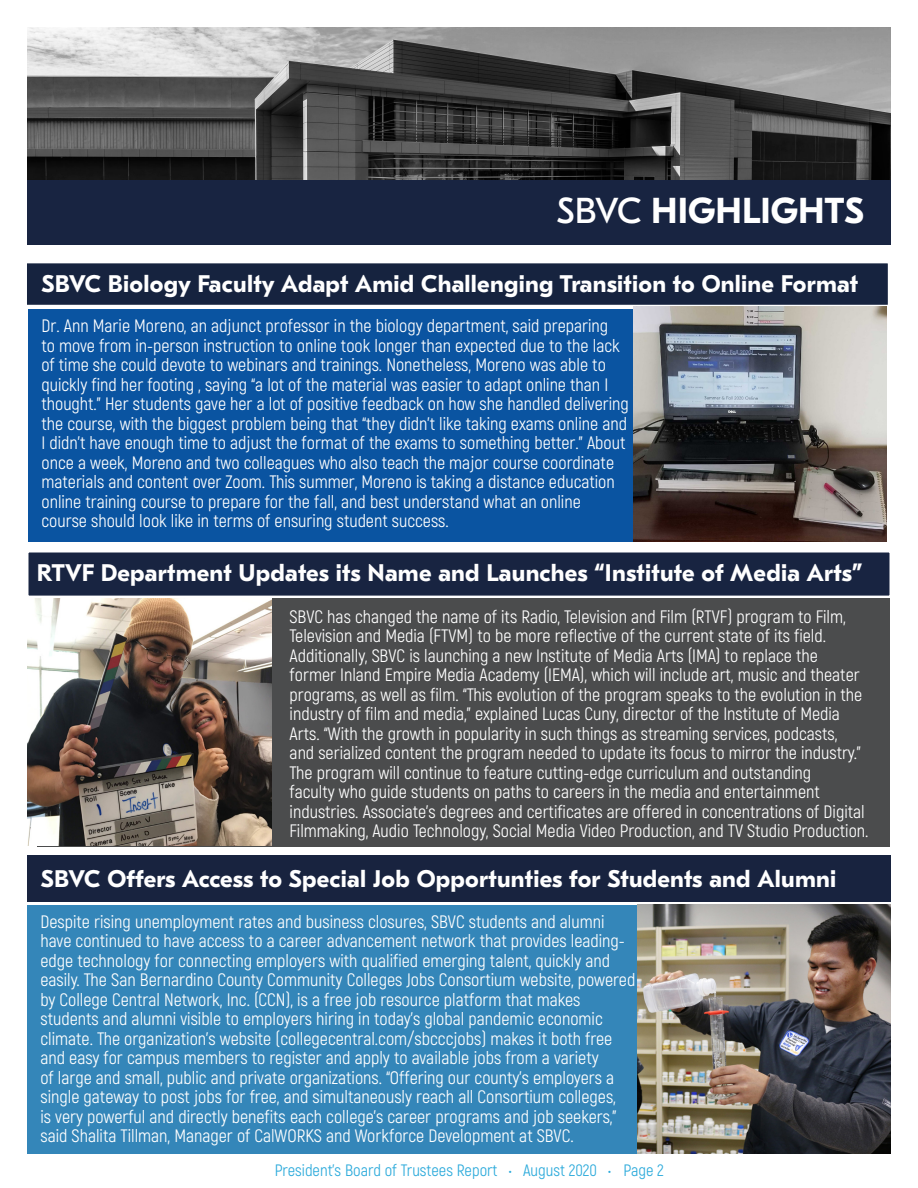
<style>
.page{position:relative;width:918px;height:1188px;background:#fff}
.page>*{position:absolute;margin:0;border:0;box-sizing:border-box;transform-origin:0 0}
.t1{font:700 36px "GT Eesti Pro Text";color:#fff}
.PBR_Paragraph{font:700 24px "GT Eesti Pro Text";letter-spacing:.01em;color:#fff}
.PBR_Paragraph-2{font:18px/19.5px "Akrobat";color:#fff}
.t2{font:16.5px "Akrobat";color:#2caadb}
.s1{font-weight:400}
</style>
<div class="page">
<div style="left:27px;top:905px;width:864px;height:248px;background:#3486b9"></div>
<div style="left:28px;top:309px;width:619px;height:233px;background:#0a54a1"></div>
<div style="left:25px;top:262px;width:864px;height:44px;background:#16233f;border:2px solid #fff"></div>
<div style="left:37px;top:599px;width:852px;height:248px;background:#4b4c4d"></div>
<div style="left:27px;top:551px;width:864px;height:46px;background:#182441;border:2px solid #fff"></div>
<img style="left:27px;top:27px;width:864px;height:153px">
<div style="left:27px;top:180px;width:864px;height:64px;background:#182441"></div>
<div style="left:27px;top:856px;width:864px;height:46px;background:#18233f"></div>
<img style="left:637px;top:905px;width:254px;height:248px">
<img style="left:28px;top:599px;width:243px;height:247px">
<img style="left:633px;top:306px;width:253px;height:236px">
<p class="t1" style="left:557px;top:191px;width:309px"><span class="s1">SBVC</span> HIGHLIGHTS</p>
<p class="PBR_Paragraph" style="left:41px;top:270px;width:818px">SBVC Biology Faculty Adapt Amid Challenging Transition to Online Format</p>
<p class="PBR_Paragraph-2" style="left:41px;top:316px;width:589px">Dr. Ann Marie Moreno, an adjunct professor in the biology department, said preparing<br>to move from in-person instruction to online took longer than expected due to the lack of time she could devote to webinars and trainings. Nonetheless, Moreno was able to quickly find her footing , saying “a lot of the material was easier to adapt online than I thought.” Her students gave her a lot of positive feedback on how she handled delivering the course, with the biggest problem being that “they didn’t like taking exams online and I didn’t have enough time to adjust the format of the exams to something better.” About once a week, Moreno and two colleagues who also teach the major course coordinate materials and content over Zoom. This summer, Moreno is taking a distance education online training course to prepare for the fall, and best understand what an online course should look like in terms of ensuring student success.</p>
<p class="PBR_Paragraph" style="left:37px;top:559px;width:827px">RTVF Department Updates its Name and Launches “Institute of Media Arts”</p>
<p class="PBR_Paragraph-2" style="left:290px;top:607px;width:580px">SBVC has changed the name of its Radio, Television and Film (RTVF) program to Film, Television and Media (FTVM) to be more reflective of the current state of its field.<br>Additionally, SBVC is launching a new Institute of Media Arts (IMA) to replace the former Inland Empire Media Academy (IEMA), which will include art, music and theater programs, as well as film. “This evolution of the program speaks to the evolution in the industry of film and media,” explained Lucas Cuny, director of the Institute of Media Arts. “With the growth in popularity in such things as streaming services, podcasts,<br>and serialized content the program needed to update its focus to mirror the industry.” The program will continue to feature cutting-edge curriculum and outstanding<br>faculty who guide students on paths to careers in the media and entertainment industries. Associate’s degrees and certificates are offered in concentrations of Digital Filmmaking, Audio Technology, Social Media Video Production, and TV Studio Production.</p>
<p class="PBR_Paragraph" style="left:41px;top:866px;width:797px">SBVC Offers Access to Special Job Opportunties for Students and Alumni</p>
<p class="PBR_Paragraph-2" style="left:40px;top:911px;width:596px">Despite rising unemployment rates and business closures, SBVC students and alumni have continued to have access to a career advancement network that provides leading&shy;edge technology for connecting employers with qualified emerging talent, quickly and easily. The San Bernardino County Community Colleges Jobs Consortium website, powered by College Central Network, Inc. (CCN), is a free job resource platform that makes students and alumni visible to employers hiring in today’s global pandemic economic climate. The organization’s website (collegecentral.com/sbcccjobs) makes it both free and easy for campus members to register and apply to available jobs from a variety<br>of large and small, public and private organizations. “Offering our county’s employers a single gateway to post jobs for free, and simultaneously reach all Consortium colleges,<br>is very powerful and directly benefits each college’s career programs and job seekers,” said Shalita Tillman, Manager of CalWORKS and Workforce Development at SBVC.</p>
<p class="t2" style="left:275px;top:1161px;width:391px">President’s Board of Trustees Report • August 2020 • Page 2</p>
</div>
